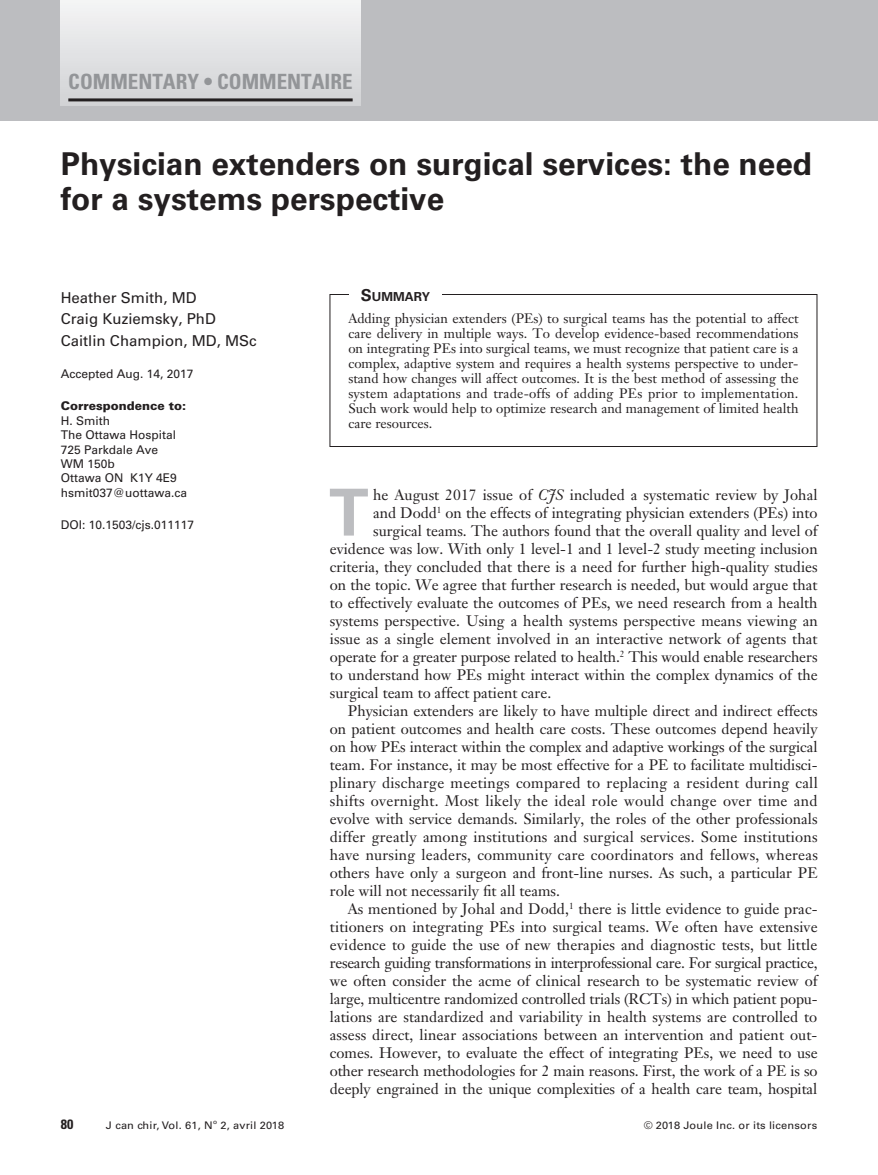
<style>
.page{position:relative;width:878px;height:1175px;background:#fff}
.page>*{position:absolute;margin:0;border:0;box-sizing:border-box;transform-origin:0 0}
.t1{font:700 64.8px "Univers LT Std";color:#bcbdc0}
.t2{font:700 31.5px/34.5px "Univers LT Std";color:#231f20}
.t3{font:700 condensed 21px "Univers LT Std";color:#939598}
.t4{font:15px "Janson Text LT Std";color:#231f20}
.t5{font:15px "Janson Text LT Std";letter-spacing:-.02em;color:#231f20}
.t6{font:15px "Janson Text LT Std";letter-spacing:.02em;color:#231f20}
.t7{font:15px/21px "Univers LT Std";color:#231f20}
.t8{font:13.5px/15px "Janson Text LT Std";color:#231f20;text-align:justify}
.t9{font:700 condensed 13.5px "Univers LT Std";color:#231f20;scale:1.05 1}
.t10{font:700 12.3px "Univers LT Std";color:#231f20}
.t11{font:12px/14.4px "Univers LT Std";color:#231f20}
.t12{font:900 12px "Univers LT Std";color:#231f20}
.t13{font:10.5px "Univers LT Std";letter-spacing:.015em;color:#231f20;scale:1.05 1}
.t14{font:6.3px "Univers LT Std";color:#231f20;scale:1.05 1}
.s1{font-size:16.5px}
.s2{font-style:italic}
</style>
<div class="page">
<div style="left:0;top:0;width:877px;height:120px;background:#bcbdc0"></div>
<div style="left:61px;top:0;width:299px;height:106px;background:linear-gradient(to bottom,#f4f4f5,#d1d2d5)"></div>
<hr style="left:68px;top:98px;width:284px;height:3px;background:#231f20">
<div style="left:329px;top:294px;width:488px;height:153px;border:1px solid #231f20"></div>
<div style="left:349px;top:287px;width:92px;height:17px;background:#fff"></div>
<h3 class="t3" style="left:68px;top:69px;width:286px">COMMENTARY • COMMENTAIRE</h3>
<h2 class="t2" style="left:61px;top:147px;width:752px">Physician extenders on surgical services: the need for a systems perspective</h2>
<p class="t7" style="left:61px;top:288px;width:197px">Heather Smith, MD<br>Craig Kuziemsky, PhD<br>Caitlin Champion, MD, MSc</p>
<p class="t11" style="left:61px;top:366px;width:134px">Accepted Aug. 14, 2017</p>
<p class="t12" style="left:61px;top:398px;width:127px">Correspondence to:</p>
<p class="t11" style="left:61px;top:413px;width:128px">H. Smith<br>The Ottawa Hospital<br>725 Parkdale Ave<br>WM 150b<br>Ottawa ON K1Y 4E9 hsmit037@uottawa.ca</p>
<p class="t11" style="left:61px;top:518px;width:135px">DOI: 10.1503/cjs.011117</p>
<p class="t10" style="left:361px;top:290px;width:71px"><span class="s1">S</span>UMMARY</p>
<p class="t8" style="left:348px;top:311px;width:452px">Adding physician extenders (PEs) to surgical teams has the potential to affect care delivery in multiple ways. To develop evidence-based recommendations on integrating PEs into surgical teams, we must recognize that patient care is a complex, adaptive system and requires a health systems perspective to under&shy;stand how changes will affect outcomes. It is the best method of assessing the system adaptations and trade-offs of adding PEs prior to implementation.<br>Such work would help to optimize research and management of limited health care resources.</p>
<h1 class="t1" style="left:329px;top:475px;width:41px">T</h1>
<p class="t4" style="left:373px;top:485px;width:446px">he August 2017 issue of <span class="s2">CJS</span> included a systematic review by Johal</p>
<p class="t4" style="left:373px;top:503px;width:446px">and Dodd<sup>1</sup> on the effects of integrating physician extenders (PEs) into</p>
<p class="t4" style="left:373px;top:521px;width:446px">surgical teams. The authors found that the overall quality and level of</p>
<p class="t4" style="left:330px;top:539px;width:489px">evidence was low. With only 1 level-1 and 1 level-2 study meeting inclusion</p>
<p class="t4" style="left:330px;top:557px;width:489px">criteria, they concluded that there is a need for further high-quality studies</p>
<p class="t4" style="left:330px;top:575px;width:489px">on the topic. We agree that further research is needed, but would argue that</p>
<p class="t4" style="left:330px;top:593px;width:489px">to effectively evaluate the outcomes of PEs, we need research from a health</p>
<p class="t4" style="left:330px;top:611px;width:489px">systems perspective. Using a health systems perspective means viewing an</p>
<p class="t4" style="left:330px;top:629px;width:489px">issue as a single element involved in an interactive network of agents that</p>
<p class="t4" style="left:330px;top:647px;width:489px">operate for a greater purpose related to health.<sup>2</sup> This would enable researchers</p>
<p class="t4" style="left:330px;top:665px;width:489px">to understand how PEs might interact within the complex dynamics of the</p>
<p class="t4" style="left:330px;top:683px;width:223px">surgical team to affect patient care.</p>
<p class="t4" style="left:348px;top:701px;width:471px">Physician extenders are likely to have multiple direct and indirect effects</p>
<p class="t4" style="left:330px;top:719px;width:489px">on patient outcomes and health care costs. These outcomes depend heavily</p>
<p class="t4" style="left:330px;top:737px;width:489px">on how PEs interact within the complex and adaptive workings of the surgical</p>
<p class="t4" style="left:330px;top:755px;width:489px">team. For instance, it may be most effective for a PE to facilitate multidisci-</p>
<p class="t4" style="left:330px;top:773px;width:489px">plinary discharge meetings compared to replacing a resident during call</p>
<p class="t6" style="left:330px;top:791px;width:489px">shifts overnight. Most likely the ideal role would change over time and</p>
<p class="t4" style="left:330px;top:809px;width:489px">evolve with service demands. Similarly, the roles of the other professionals</p>
<p class="t4" style="left:330px;top:827px;width:489px">differ greatly among institutions and surgical services. Some institutions</p>
<p class="t4" style="left:330px;top:845px;width:489px">have nursing leaders, community care coordinators and fellows, whereas</p>
<p class="t4" style="left:330px;top:863px;width:489px">others have only a surgeon and front-line nurses. As such, a particular PE</p>
<p class="t4" style="left:330px;top:881px;width:231px">role will not necessarily fit all teams.</p>
<p class="t4" style="left:348px;top:899px;width:471px">As mentioned by Johal and Dodd,<sup>1</sup> there is little evidence to guide prac-</p>
<p class="t4" style="left:330px;top:917px;width:489px">titioners on integrating PEs into surgical teams. We often have extensive</p>
<p class="t4" style="left:330px;top:935px;width:489px">evidence to guide the use of new therapies and diagnostic tests, but little</p>
<p class="t5" style="left:330px;top:953px;width:489px">research guiding transformations in interprofessional care. For surgical practice,</p>
<p class="t4" style="left:330px;top:971px;width:489px">we often consider the acme of clinical research to be systematic review of</p>
<p class="t4" style="left:330px;top:989px;width:489px">large, multicentre randomized controlled trials (RCTs) in which patient popu-</p>
<p class="t4" style="left:330px;top:1007px;width:489px">lations are standardized and variability in health systems are controlled to</p>
<p class="t4" style="left:330px;top:1025px;width:489px">assess direct, linear associations between an intervention and patient out-</p>
<p class="t4" style="left:330px;top:1043px;width:489px">comes. However, to evaluate the effect of integrating PEs, we need to use</p>
<p class="t4" style="left:330px;top:1061px;width:489px">other research methodologies for 2 main reasons. First, the work of a PE is so</p>
<p class="t4" style="left:330px;top:1079px;width:489px">deeply engrained in the unique complexities of a health care team, hospital</p>
<p class="t9" style="left:61px;top:1116px;width:14px">80</p>
<p class="t13" style="left:106px;top:1119px;width:103px">J can chir, Vol. 61, N</p>
<p class="t14" style="left:213px;top:1117px;width:5px">o</p>
<p class="t13" style="left:220px;top:1119px;width:62px">2, avril 2018</p>
<p class="t13" style="left:643px;top:1119px;width:167px">© 2018 Joule Inc. or its licensors</p>
</div>
